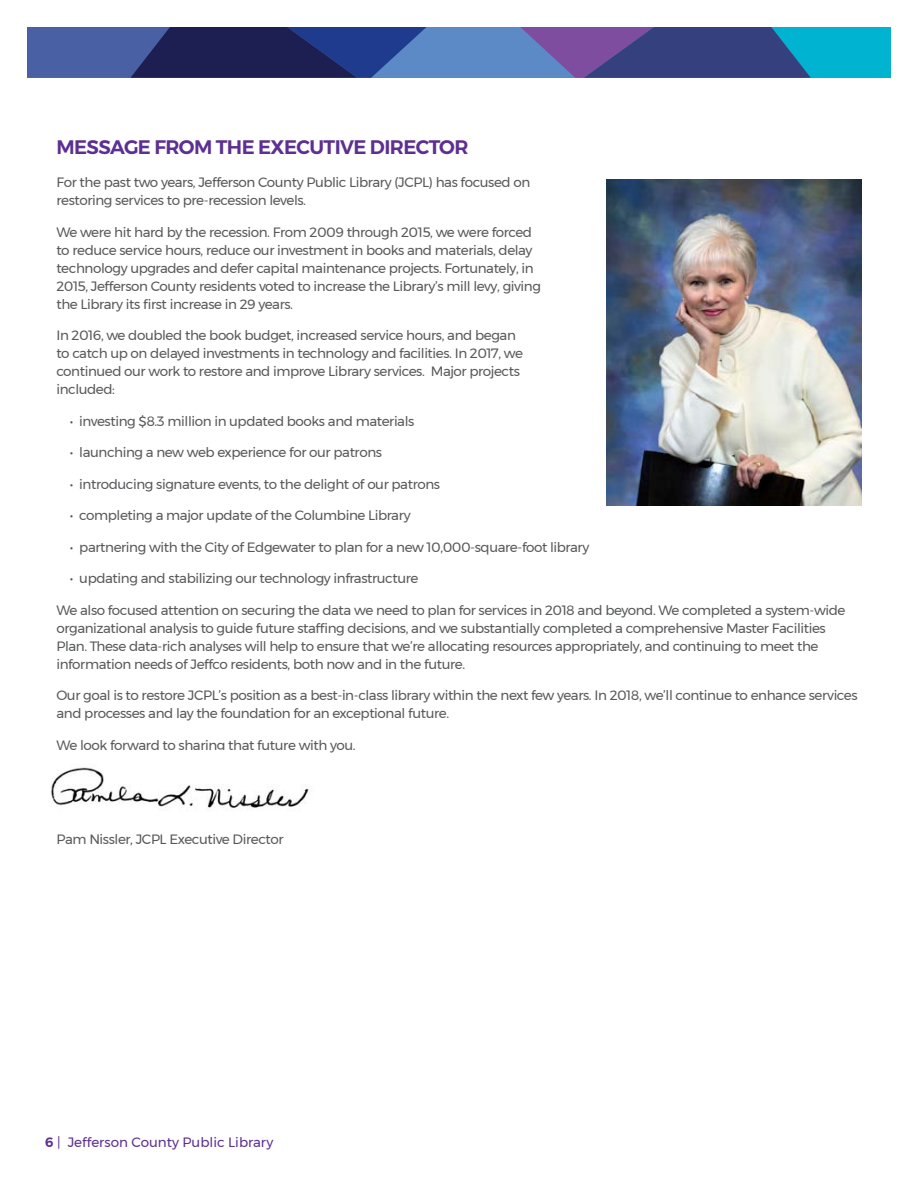
<style>
.page{position:relative;width:918px;height:1188px;background:#fff}
.page>*{position:absolute;margin:0;border:0;box-sizing:border-box;transform-origin:0 0}
.t1{font:600 19.5px "Montserrat";letter-spacing:-.03em;color:#5c2f92}
.t2{font:13.5px/18px "Montserrat";letter-spacing:-.03em;color:#58595b}
.t3{font:13.5px "Montserrat";color:#5c2f92}
.s1{font-weight:600}
</style>
<div class="page">
<div style="left:27px;top:27px;width:864px;height:51px;background:#5b8ac7"></div>
<svg style="left:27px;top:27px;width:399px;height:51px;background:#2f407f"></svg>
<svg style="left:520px;top:27px;width:371px;height:51px;background:#3767a0"></svg>
<img style="left:606px;top:179px;width:256px;height:326px">
<img style="left:51px;top:767px;width:258px;height:42px">
<h1 class="t1" style="left:56px;top:132px;width:414px">MESSAGE FROM THE EXECUTIVE DIRECTOR</h1>
<p class="t2" style="left:56px;top:174px;width:475px">For the past two years, Jefferson County Public Library (JCPL) has focused on restoring services to pre-recession levels.</p>
<p class="t2" style="left:56px;top:223px;width:486px">We were hit hard by the recession. From 2009 through 2015, we were forced to reduce service hours, reduce our investment in books and materials, delay technology upgrades and defer capital maintenance projects. Fortunately, in 2015, Jefferson County residents voted to increase the Library’s mill levy, giving the Library its first increase in 29 years.</p>
<p class="t2" style="left:56px;top:327px;width:468px">In 2016, we doubled the book budget, increased service hours, and began to catch up on delayed investments in technology and facilities. In 2017, we continued our work to restore and improve Library services. Major projects included:</p>
<p class="t2" style="left:70px;top:412px;width:346px">• investing $8.3 million in updated books and materials</p>
<p class="t2" style="left:70px;top:443px;width:314px">• launching a new web experience for our patrons</p>
<p class="t2" style="left:70px;top:475px;width:372px">• introducing signature events, to the delight of our patrons</p>
<p class="t2" style="left:70px;top:506px;width:342px">• completing a major update of the Columbine Library</p>
<p class="t2" style="left:70px;top:538px;width:521px">• partnering with the City of Edgewater to plan for a new 10,000-square-foot library</p>
<p class="t2" style="left:70px;top:569px;width:350px">• updating and stabilizing our technology infrastructure</p>
<p class="t2" style="left:56px;top:601px;width:791px">We also focused attention on securing the data we need to plan for services in 2018 and beyond. We completed a system-wide organizational analysis to guide future staffing decisions, and we substantially completed a comprehensive Master Facilities Plan. These data-rich analyses will help to ensure that we’re allocating resources appropriately, and continuing to meet the information needs of Jeffco residents, both now and in the future.</p>
<p class="t2" style="left:56px;top:686px;width:803px">Our goal is to restore JCPL’s position as a best-in-class library within the next few years. In 2018, we’ll continue to enhance services and processes and lay the foundation for an exceptional future.</p>
<p class="t2" style="left:56px;top:736px;width:299px">We look forward to sharing that future with you.</p>
<p class="t2" style="left:56px;top:830px;width:229px">Pam Nissler, JCPL Executive Director</p>
<p class="t3" style="left:45px;top:1132px;width:230px"><span class="s1">6</span> | Jefferson County Public Library</p>
</div>
